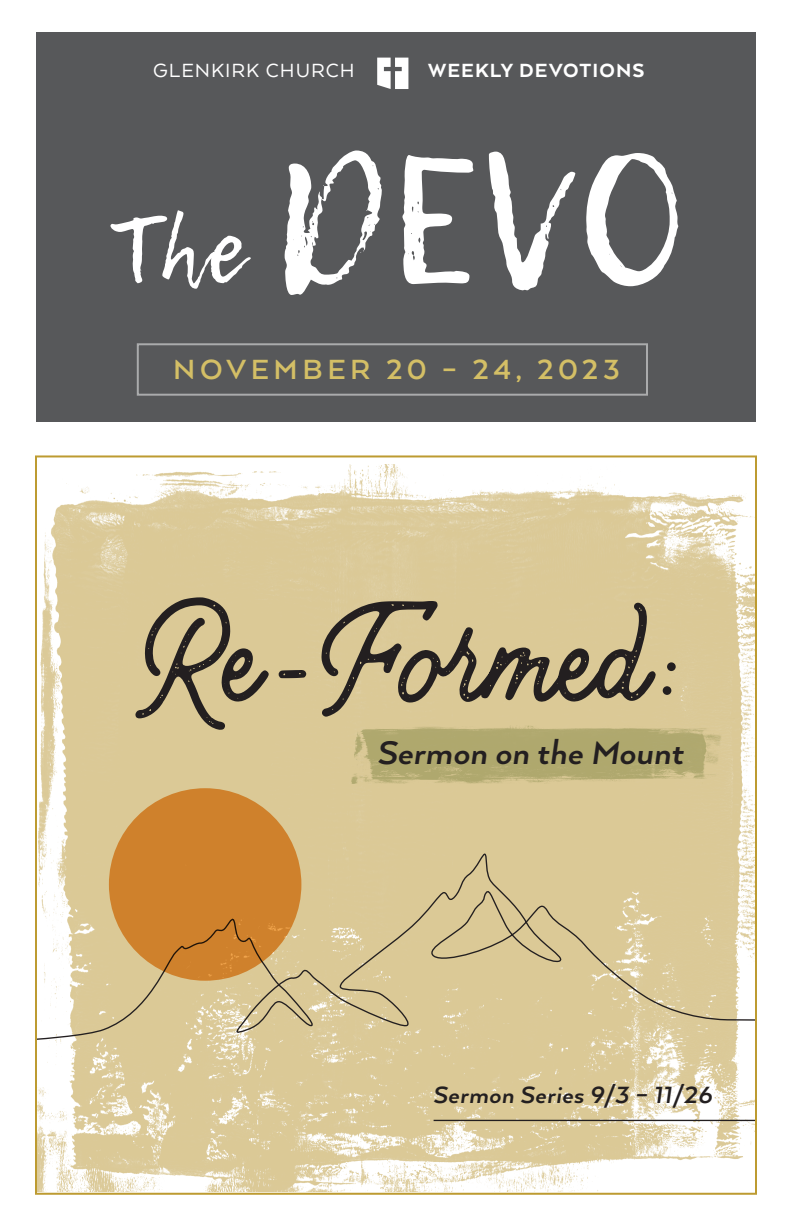
<style>
.page{position:relative;width:792px;height:1224px;background:#fff}
.page>*{position:absolute;margin:0;border:0;box-sizing:border-box;transform-origin:0 0}
.t1{font:italic 700 37.6px "Arquitecta";letter-spacing:.01em;color:#231f20}
.t2{font:700 32px "Arquitecta";letter-spacing:.14em;color:#d4bf66}
.t3{font:italic 700 27.2px "Arquitecta";letter-spacing:.02em;color:#231f20}
.t4{font:800 22px "Arquitecta";letter-spacing:.05em;color:#fff}
.t5{font:22px "Arquitecta";letter-spacing:.045em;color:#fff}
</style>
<div class="page">
<div style="left:36px;top:32px;width:720px;height:390px;background:#57585a"></div>
<svg style="left:377px;top:58px;width:31px;height:31px"></svg>
<svg style="left:110px;top:151px;width:568px;height:144px"></svg>
<img style="left:38px;top:464px;width:716px;height:727px">
<svg style="left:38px;top:851px;width:716px;height:196px;background:#daca9e"></svg>
<div style="left:109px;top:788px;width:192px;height:193px;background:#cf812c;border-radius:50%"></div>
<img style="left:352px;top:718px;width:382px;height:65px">
<hr style="left:434px;top:1120px;width:322px;height:1px;background:#231f20">
<div style="left:663px;top:686px;width:8px;height:9px;background:#231f20;border-radius:50%"></div>
<div style="left:667px;top:662px;width:9px;height:9px;background:#231f20;border-radius:50%"></div>
<svg style="left:135px;top:597px;width:521px;height:133px;background:#b5a67e"></svg>
<p class="t5" style="left:153px;top:57px;width:203px">GLENKIRK CHURCH</p>
<p class="t4" style="left:428px;top:57px;width:218px">WEEKLY DEVOTIONS</p>
<p class="t2" style="left:173px;top:349px;width:448px">NOVEMBER 20 – 24, 2023</p>
<h1 class="t1" style="left:377px;top:729px;width:308px">Sermon on the Mount</h1>
<p class="t3" style="left:433px;top:1078px;width:280px">Sermon Series 9/3 – 11/26</p>
</div>
